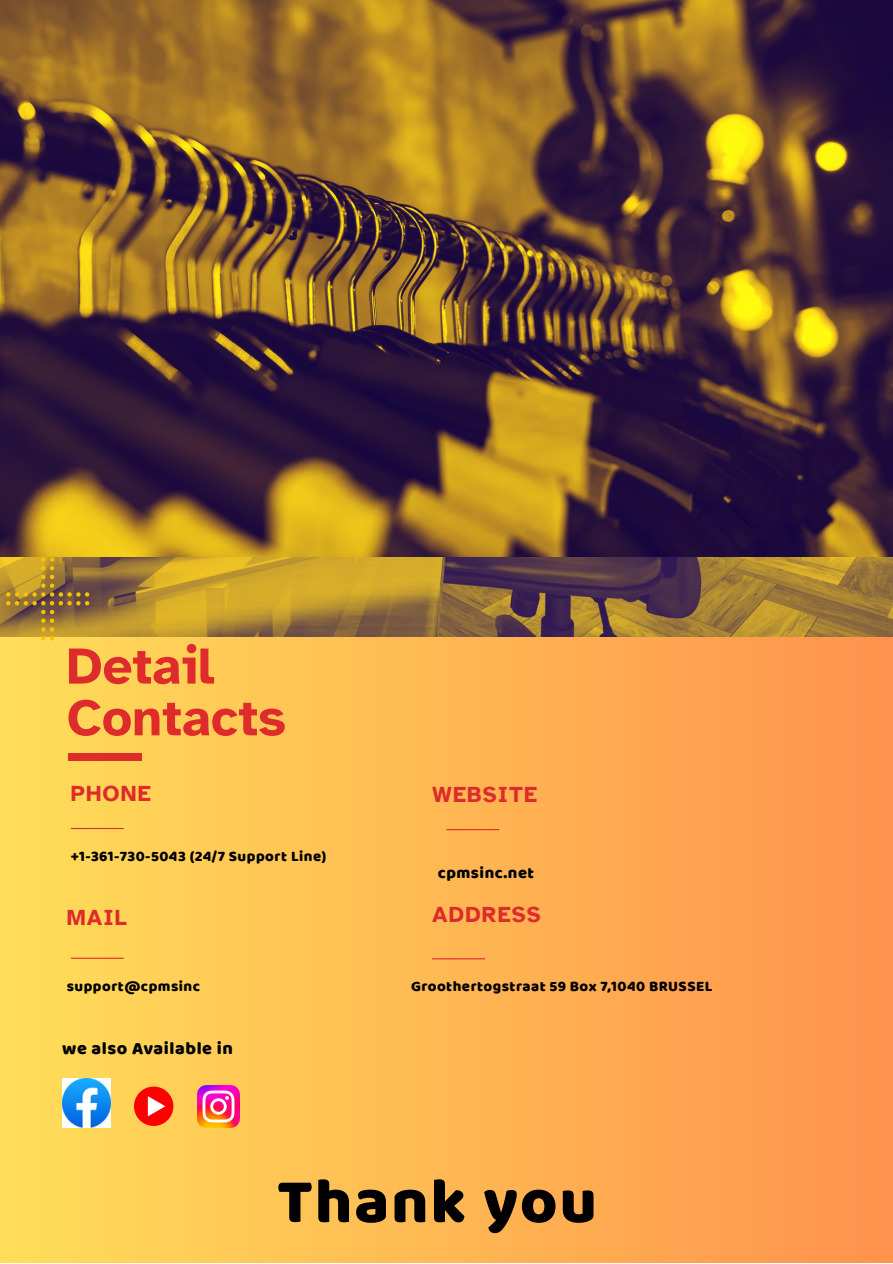
<style>
.page{position:relative;width:893px;height:1264px;background:#fff}
.page>*{position:absolute;margin:0;border:0;box-sizing:border-box;transform-origin:0 0}
.t1{font:64.2px "Baloo Da";letter-spacing:.03em;color:#000}
.t2{font:700 52.5px "Atkinson Hyperlegible";color:#de2b2b}
.t3{font:700 22.5px "Atkinson Hyperlegible";letter-spacing:.05em;color:#de2b2b}
.t4{font:18px "Baloo Da";letter-spacing:.03em;color:#000}
.t5{font:16.5px "Baloo Da";letter-spacing:.03em;color:#000}
.t6{font:15px "Baloo Da";letter-spacing:.03em;color:#000}
</style>
<div class="page">
<div style="left:0;top:0;width:892px;height:1262px;background:linear-gradient(to right,#ffde59,#ff924d)"></div>
<img style="left:0;top:557px;width:892px;height:79px">
<div style="left:68px;top:753px;width:74px;height:7px;background:#de2b2b"></div>
<svg style="left:6px;top:557px;width:83px;height:83px;background:#a78235"></svg>
<hr style="left:71px;top:828px;width:53px;height:1px;background:#de2b2b">
<hr style="left:71px;top:957px;width:53px;height:1px;background:#de2b2b">
<hr style="left:446px;top:829px;width:53px;height:1px;background:#de2b2b">
<hr style="left:432px;top:958px;width:53px;height:1px;background:#de2b2b">
<img style="left:0;top:0;width:892px;height:557px">
<svg style="left:134px;top:1086px;width:39px;height:39px;background:#ff482f"></svg>
<img style="left:197px;top:1085px;width:42px;height:42px">
<img style="left:62px;top:1078px;width:49px;height:49px">
<p class="t2" style="left:67px;top:633px;width:149px">Detail</p>
<p class="t2" style="left:67px;top:685px;width:221px">Contacts</p>
<p class="t3" style="left:71px;top:780px;width:81px">PHONE</p>
<p class="t6" style="left:71px;top:847px;width:257px">+1-361-730-5043 (24/7 Support Line)</p>
<p class="t3" style="left:67px;top:904px;width:62px">MAIL</p>
<p class="t6" style="left:67px;top:976px;width:135px">support@cpmsinc</p>
<p class="t4" style="left:62px;top:1036px;width:172px">we also Available in</p>
<p class="t3" style="left:432px;top:780px;width:107px">WEBSITE</p>
<p class="t5" style="left:438px;top:862px;width:98px">cpmsinc.net</p>
<p class="t3" style="left:432px;top:900px;width:110px">ADDRESS</p>
<p class="t6" style="left:411px;top:977px;width:303px">Groothertogstraat 59 Box 7,1040 BRUSSEL</p>
<p class="t1" style="left:277px;top:1161px;width:321px">Thank you</p>
</div>
